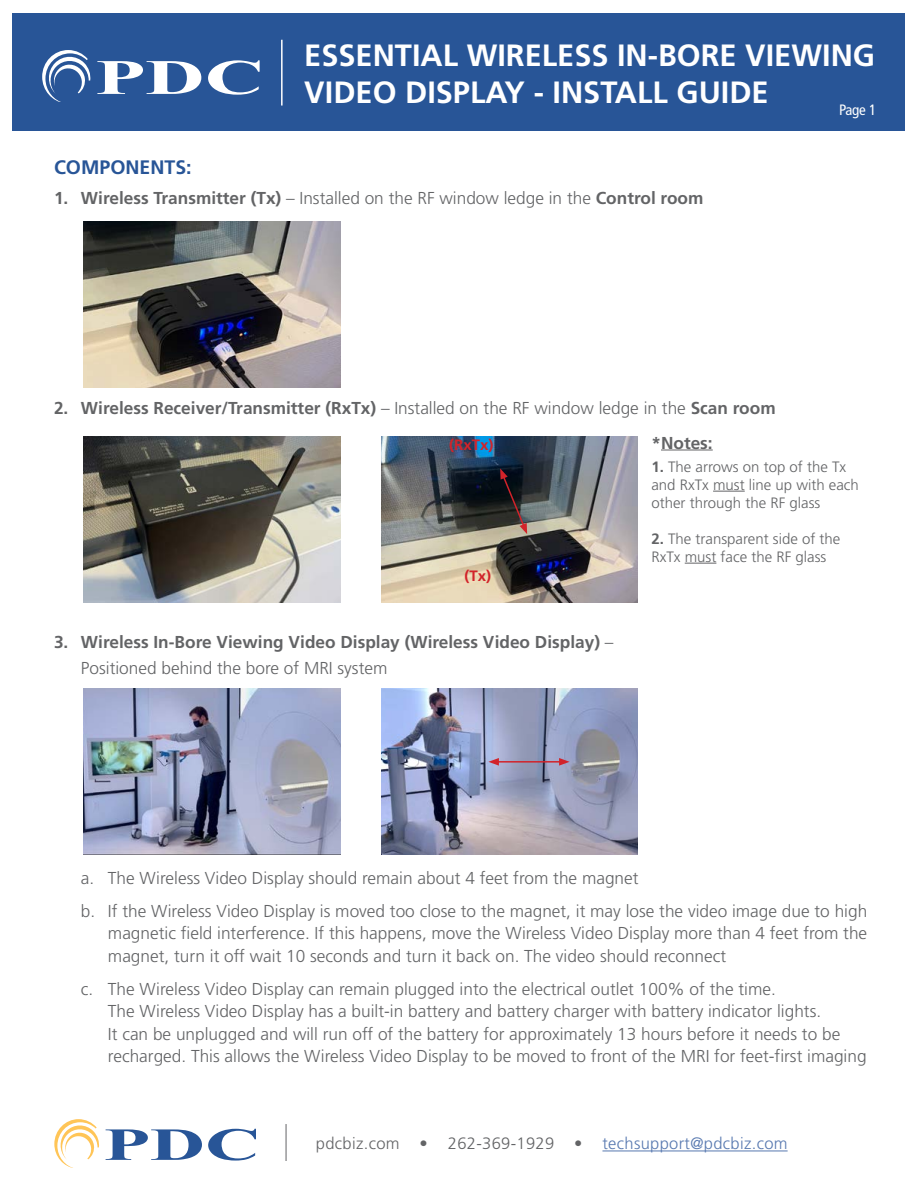
<style>
.page{position:relative;width:918px;height:1188px;background:#fff}
.page>*{position:absolute;margin:0;border:0;box-sizing:border-box;transform-origin:0 0}
.t1{font:700 30.75px/36.9px "Frutiger LT Std";color:#fff}
.t2{font:700 19.5px "Frutiger LT Std";color:#285597}
.t3{font:300 17.25px/22.5px "Frutiger";color:#636466}
.t4{font:700 17.25px "Frutiger LT Std";color:#636466}
.t5{font:300 16.5px "Frutiger";letter-spacing:.02em;color:#636466}
.t6{font:300 15px/18px "Frutiger";color:#636466}
.t7{font:700 15px "Frutiger LT Std";color:#d2232a}
.t8{font:condensed 15px "Frutiger LT Std";color:#fff}
.s1{font-family:"Frutiger";font-weight:300}
.s2{font-family:"Frutiger LT Std";font-weight:700}
.s3{color:#5879b0}
</style>
<div class="page">
<div style="left:12px;top:14px;width:892px;height:117px;background:#285597"></div>
<svg style="left:106px;top:1129px;width:96px;height:31px"></svg>
<svg style="left:208px;top:1129px;width:48px;height:32px"></svg>
<svg style="left:54px;top:1119px;width:45px;height:48px"></svg>
<hr style="left:286px;top:1124px;width:1px;height:37px;background:#636466">
<hr style="left:602px;top:1151px;width:186px;height:1px;background:#5879b0">
<svg style="left:97px;top:61px;width:104px;height:33px"></svg>
<svg style="left:208px;top:60px;width:52px;height:35px"></svg>
<svg style="left:42px;top:50px;width:49px;height:52px"></svg>
<hr style="left:281px;top:40px;width:2px;height:66px;background:#fff">
<img style="left:83px;top:688px;width:257px;height:166px">
<img style="left:83px;top:436px;width:257px;height:166px">
<img style="left:83px;top:222px;width:257px;height:166px">
<img style="left:381px;top:436px;width:257px;height:166px">
<svg style="left:500px;top:468px;width:27px;height:66px;background:#3e3434"></svg>
<hr style="left:661px;top:450px;width:52px;height:1px;background:#636466">
<hr style="left:713px;top:491px;width:32px;height:1px;background:#636466">
<hr style="left:685px;top:563px;width:31px;height:1px;background:#636466">
<img style="left:381px;top:688px;width:257px;height:166px">
<hr style="left:497px;top:761px;width:64px;height:2px;background:#d2232a">
<svg style="left:488px;top:758px;width:11px;height:8px"></svg>
<svg style="left:559px;top:758px;width:11px;height:8px"></svg>
<h1 class="t1" style="left:304px;top:37px;width:572px">ESSENTIAL WIRELESS IN-BORE VIEWING<br>VIDEO DISPLAY - INSTALL GUIDE</h1>
<p class="t8" style="left:839px;top:101px;width:39px">Page 1</p>
<p class="t2" style="left:54px;top:156px;width:139px">COMPONENTS:</p>
<p class="t4" style="left:54px;top:188px;width:651px">1. Wireless Transmitter (Tx) <span class="s1">– Installed on the RF window ledge in the</span> Control room</p>
<p class="t4" style="left:54px;top:398px;width:723px">2. Wireless Receiver/Transmitter (RxTx) <span class="s1">– Installed on the RF window ledge in the</span> Scan room</p>
<p class="t7" style="left:449px;top:436px;width:46px">(RxTx)</p>
<p class="t7" style="left:465px;top:567px;width:28px">(Tx)</p>
<p class="t4" style="left:54px;top:632px;width:561px">3. Wireless In-Bore Viewing Video Display (Wireless Video Display) <span class="s1">–</span></p>
<p class="t3" style="left:81px;top:657px;width:308px">Positioned behind the bore of MRI system</p>
<p class="t4" style="left:651px;top:433px;width:63px">*Notes:</p>
<p class="t6" style="left:651px;top:457px;width:209px"><span class="s2">1.</span> The arrows on top of the Tx and RxTx must line up with each other through the RF glass</p>
<p class="t6" style="left:651px;top:529px;width:190px"><span class="s2">2.</span> The transparent side of the<br>RxTx must face the RF glass</p>
<p class="t3" style="left:81px;top:861px;width:788px;line-height:33px">a. The Wireless Video Display should remain about 4 feet from the magnet<br>b. If the Wireless Video Display is moved too close to the magnet, it may lose the video image due to high</p>
<p class="t3" style="left:108px;top:922px;width:761px">magnetic field interference. If this happens, move the Wireless Video Display more than 4 feet from the magnet, turn it off wait 10 seconds and turn it back on. The video should reconnect</p>
<p class="t3" style="left:108px;top:978px;width:760px;text-indent:-27px">c. The Wireless Video Display can remain plugged into the electrical outlet 100% of the time.<br>The Wireless Video Display has a built-in battery and battery charger with battery indicator lights.<br>It can be unplugged and will run off of the battery for approximately 13 hours before it needs to be recharged. This allows the Wireless Video Display to be moved to front of the MRI for feet-first imaging</p>
<p class="t5" style="left:316px;top:1134px;width:473px">pdcbiz.com • 262-369-1929 • <span class="s3">techsupport@pdcbiz.com</span></p>
</div>
